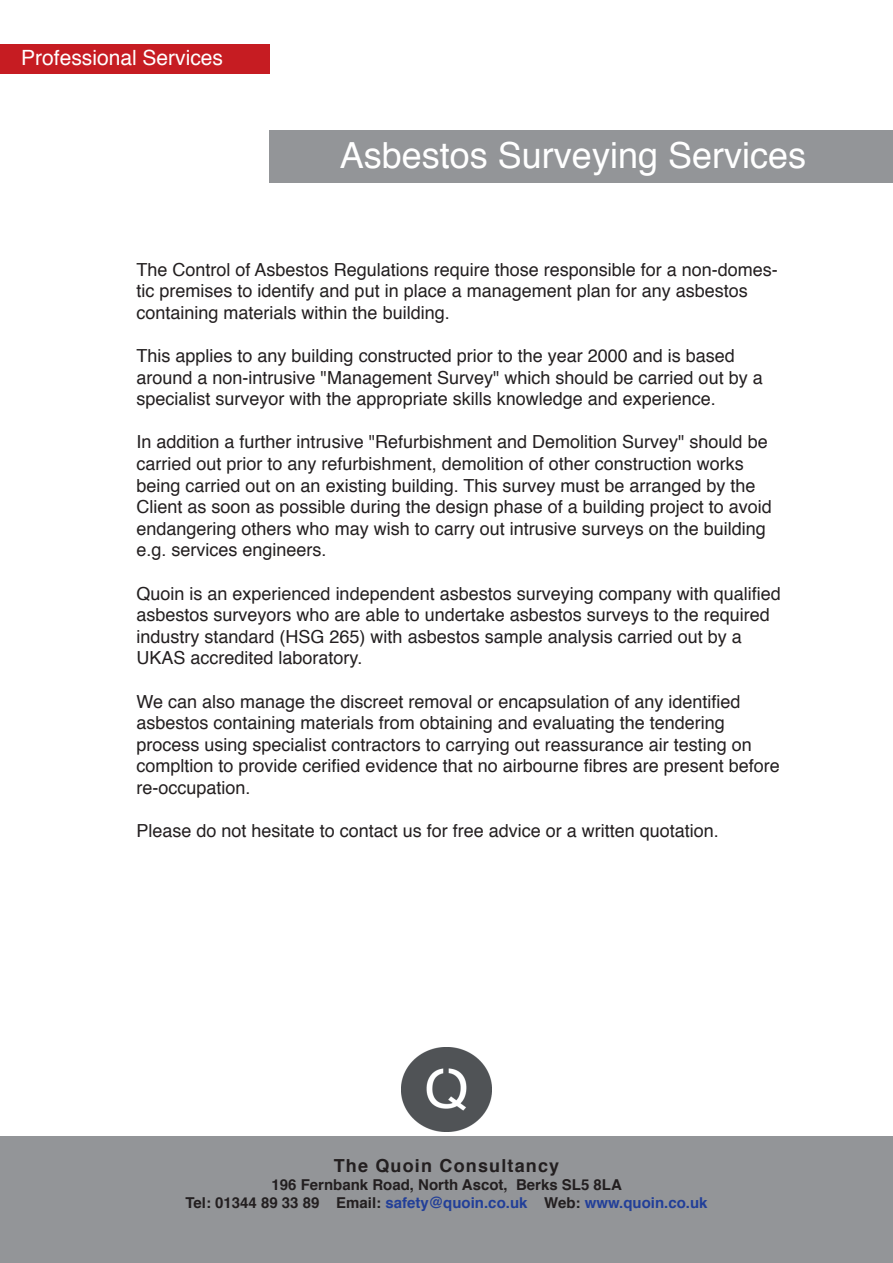
<style>
.page{position:relative;width:893px;height:1263px;background:#fff}
.page>*{position:absolute;margin:0;border:0;box-sizing:border-box;transform-origin:0 0}
.t1{font:36px "Helvetica";color:#fff}
.t2{font:21px "Helvetica";color:#fff}
.t3{font:18px/21.6px "Helvetica";color:#231f20}
.t4{font:700 18px "Helvetica";letter-spacing:.065em;color:#231f20}
.t5{font:700 15px/18px "Helvetica";color:#231f20;text-align:center}
.s1{color:#223f99}
</style>
<div class="page">
<div style="left:0;top:1137px;width:893px;height:126px;background:#939598"></div>
<div style="left:270px;top:130px;width:623px;height:52px;background:#939598"></div>
<div style="left:0;top:44px;width:270px;height:29px;background:#c61c22"></div>
<img style="left:402px;top:1047px;width:89px;height:84px">
<p class="t2" style="left:21px;top:41px;width:203px">Professional Services</p>
<h1 class="t1" style="left:340px;top:128px;width:468px">Asbestos Surveying Services</h1>
<p class="t3" style="left:137px;top:259px;width:643px">The Control of Asbestos Regulations require those responsible for a non-domes&shy;tic premises to identify and put in place a management plan for any asbestos containing materials within the building.</p>
<p class="t3" style="left:137px;top:345px;width:628px">This applies to any building constructed prior to the year 2000 and is based around a non-intrusive "Management Survey" which should be carried out by a specialist surveyor with the appropriate skills knowledge and experience.</p>
<p class="t3" style="left:137px;top:432px;width:637px">In addition a further intrusive "Refurbishment and Demolition Survey" should be carried out prior to any refurbishment, demolition of other construction works being carried out on an existing building. This survey must be arranged by the Client as soon as possible during the design phase of a building project to avoid endangering others who may wish to carry out intrusive surveys on the building e.g. services engineers.</p>
<p class="t3" style="left:137px;top:583px;width:646px">Quoin is an experienced independent asbestos surveying company with qualified asbestos surveyors who are able to undertake asbestos surveys to the required industry standard (HSG 265) with asbestos sample analysis carried out by a UKAS accredited laboratory.</p>
<p class="t3" style="left:137px;top:691px;width:645px">We can also manage the discreet removal or encapsulation of any identified asbestos containing materials from obtaining and evaluating the tendering process using specialist contractors to carrying out reassurance air testing on compltion to provide cerified evidence that no airbourne fibres are present before re-occupation.</p>
<p class="t3" style="left:137px;top:821px;width:584px">Please do not hesitate to contact us for free advice or a written quotation.</p>
<p class="t4" style="left:334px;top:1151px;width:227px">The Quoin Consultancy</p>
<p class="t5" style="left:185px;top:1176px;width:524px">196 Fernbank Road, North Ascot, Berks SL5 8LA<br>Tel: 01344 89 33 89 Email: <span class="s1">safety@quoin.co.uk</span> Web: <span class="s1">www.quoin.co.uk</span></p>
</div>
